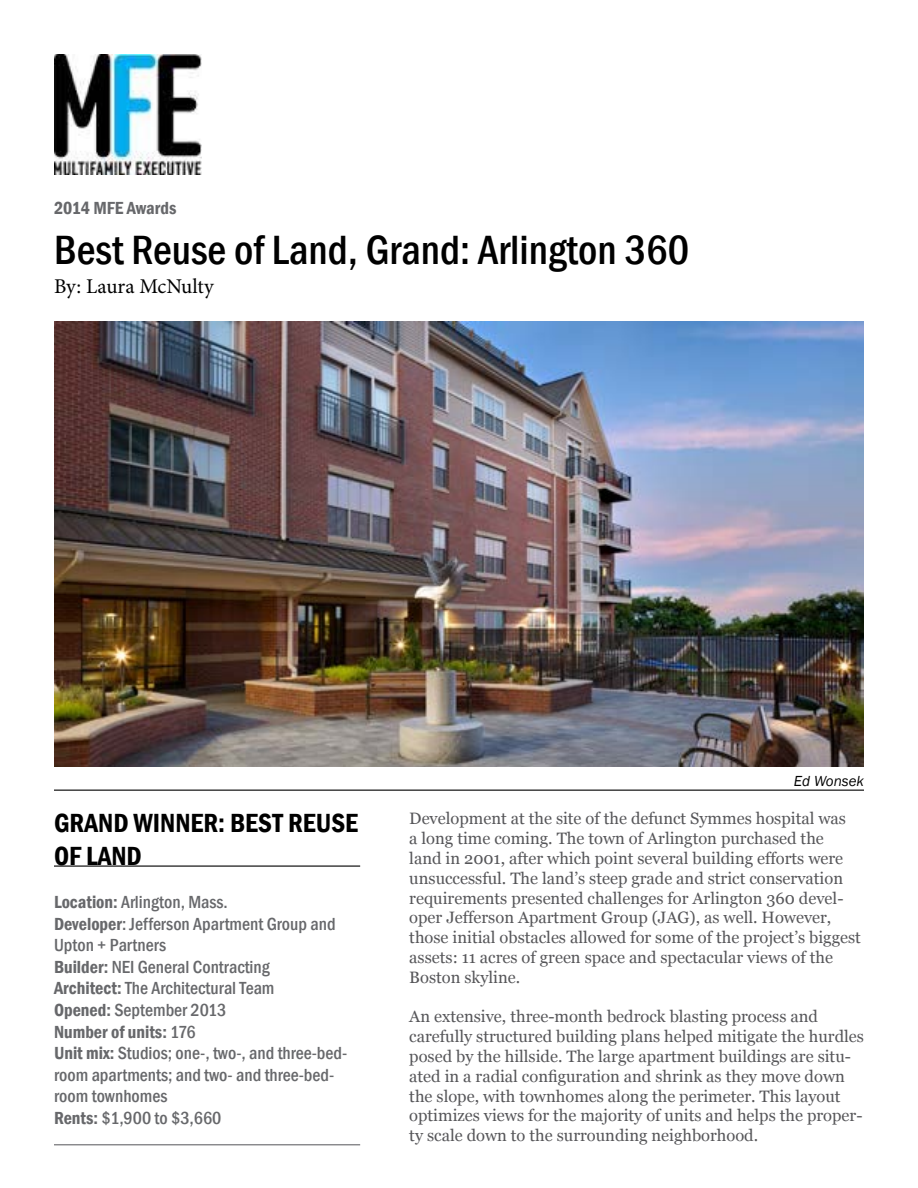
<style>
.page{position:relative;width:918px;height:1188px;background:#fff}
.page>*{position:absolute;margin:0;border:0;box-sizing:border-box;transform-origin:0 0}
.t1{font:500 condensed 42px "Franklin Gothic";color:#000}
.t2{font:600 condensed 27px/32.4px "Franklin Gothic";color:#000}
.t3{font:21px "Minion Pro";color:#000}
.t4{font:500 condensed 18px/21.6px "Franklin Gothic";color:#67686b}
.t5{font:600 condensed 18px "Franklin Gothic";color:#67686b}
.t6{font:16.5px/19.8px "Georgia";color:#565659}
.t7{font:italic 15px "Franklin Gothic";color:#000}
.s1{font-weight:600}
</style>
<div class="page">
<img style="left:54px;top:54px;width:147px;height:120px">
<hr style="left:54px;top:790px;width:810px;height:1px;background:#000">
<hr style="left:54px;top:866px;width:306px;height:1px;background:#000">
<img style="left:54px;top:321px;width:810px;height:446px">
<hr style="left:54px;top:1144px;width:306px;height:1px;background:#67686b">
<p class="t5" style="left:54px;top:196px;width:124px">2014 MFE Awards</p>
<h1 class="t1" style="left:54px;top:223px;width:637px">Best Reuse of Land, Grand: Arlington 360</h1>
<p class="t3" style="left:54px;top:272px;width:161px">By: Laura McNulty</p>
<h2 class="t2" style="left:54px;top:807px;width:306px">GRAND WINNER: BEST REUSE<br>OF LAND</h2>
<p class="t4" style="left:54px;top:891px;width:295px"><span class="s1">Location:</span> Arlington, Mass.<br><span class="s1">Developer</span>: Jefferson Apartment Group and<br>Upton + Partners<br><span class="s1">Builder:</span> NEI General Contracting<br><span class="s1">Architect:</span> The Architectural Team<br><span class="s1">Opened:</span> September 2013<br><span class="s1">Number of units:</span> 176<br><span class="s1">Unit mix:</span> Studios; one-, two-, and three-bed&shy;room apartments; and two- and three-bed&shy;room townhomes<br><span class="s1">Rents:</span> $1,900 to $3,660</p>
<p class="t7" style="left:794px;top:772px;width:72px">Ed Wonsek</p>
<p class="t6" style="left:409px;top:809px;width:453px">Development at the site of the defunct Symmes hospital was<br>a long time coming. The town of Arlington purchased the<br>land in 2001, after which point several building efforts were unsuccessful. The land’s steep grade and strict conservation requirements presented challenges for Arlington 360 devel&shy;oper Jefferson Apartment Group (JAG), as well. However, those initial obstacles allowed for some of the project’s biggest assets: 11 acres of green space and spectacular views of the Boston skyline.</p>
<p class="t6" style="left:409px;top:1007px;width:456px">An extensive, three-month bedrock blasting process and carefully structured building plans helped mitigate the hurdles posed by the hillside. The large apartment buildings are situ&shy;ated in a radial configuration and shrink as they move down the slope, with townhomes along the perimeter. This layout optimizes views for the majority of units and helps the proper&shy;ty scale down to the surrounding neighborhood.</p>
</div>
